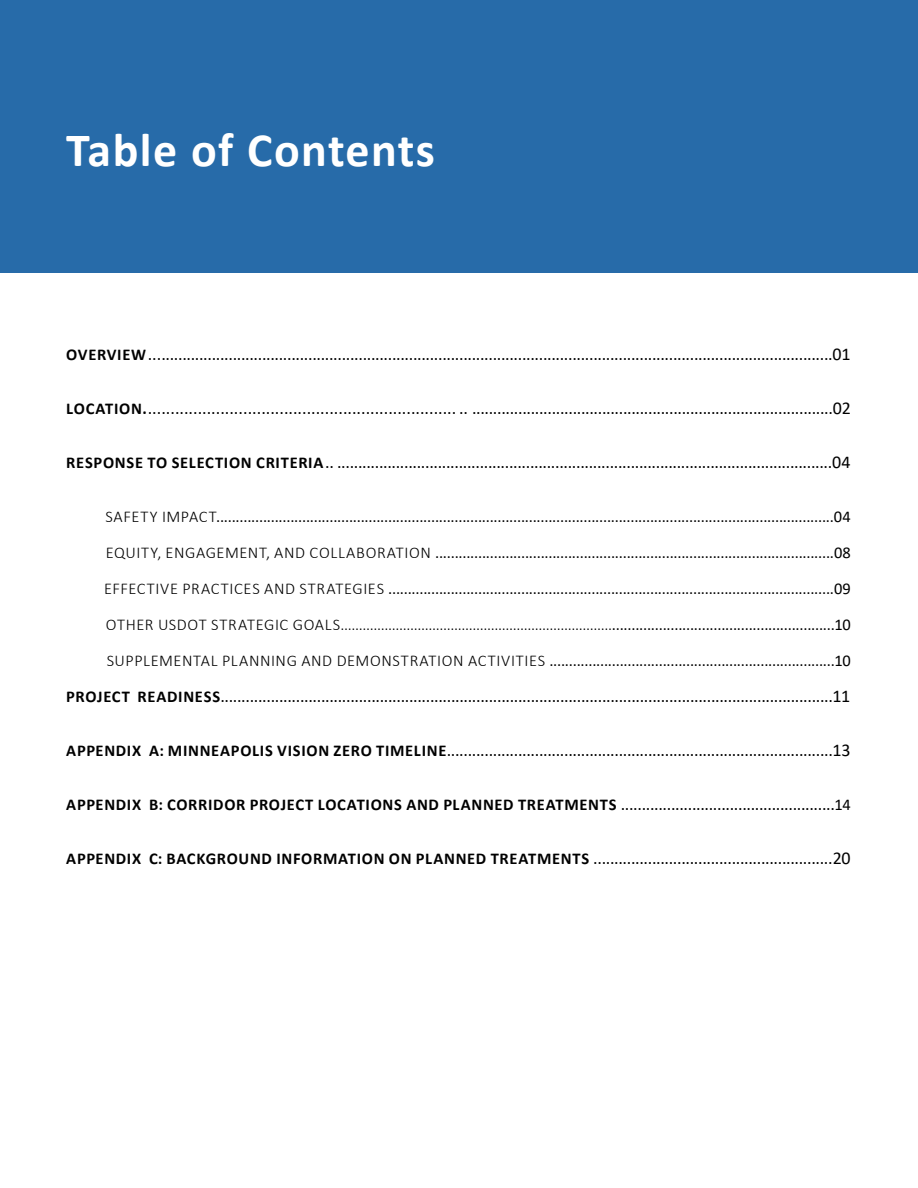
<style>
.page{position:relative;width:918px;height:1188px;background:#fff}
.page>*{position:absolute;margin:0;border:0;box-sizing:border-box;transform-origin:0 0}
.t1{font:700 48px "Calibri";letter-spacing:.03em;color:#fff}
.t2{font:18px "Calibri";letter-spacing:-.015em;color:#000}
.t3{font:16.5px/36px "Calibri";letter-spacing:.015em;color:#000;text-align:justify}
.t4{font:700 16.5px "Calibri";letter-spacing:.04em;color:#000}
.s1{font-weight:700;font-size:16.5px}
.s2{font-weight:300}
.s3{font-weight:400;font-size:18px}
.s4{font-weight:400}
</style>
<div class="page">
<div style="left:0;top:0;width:918px;height:273px;background:#276ba9"></div>
<h1 class="t1" style="left:66px;top:116px;width:371px">Table of Contents</h1>
<p class="t2" style="left:66px;top:342px;width:786px"><span class="s1">OVERVIEW</span>...................................................................................................................................................................01</p>
<p class="t2" style="left:66px;top:396px;width:786px"><span class="s1">LOCATION.</span>.................................................................... .. ......................................................................................02</p>
<p class="t2" style="left:66px;top:450px;width:786px"><span class="s1">RESPONSE TO SELECTION CRITERIA</span>.. ......................................................................................................................04</p>
<p class="t3" style="left:104px;top:498px;width:748px"><span class="s2">SAFETY IMPACT</span>..............................................................................................................................................................04<br><span class="s2">EQUITY, ENGAGEMENT, AND COLLABORATION</span> ......................................................................................................08<br><span class="s2">EFFECTIVE PRACTICES AND STRATEGIES</span> ..................................................................................................................09<br><span class="s2">OTHER USDOT STRATEGIC GOALS..........................................................................</span>.........................................................10<br><span class="s2">SUPPLEMENTAL PLANNING AND DEMONSTRATION ACTIVITIES</span> .........................................................................10</p>
<p class="t2" style="left:66px;top:684px;width:786px"><span class="s1">PROJECT READINESS</span>..................................................................................................................................................11</p>
<p class="t2" style="left:66px;top:738px;width:786px"><span class="s1">APPENDIX A: MINNEAPOLIS VISION ZERO TIMELINE</span>............................................................................................13</p>
<p class="t4" style="left:66px;top:793px;width:786px">APPENDIX B: CORRIDOR PROJECT LOCATIONS AND PLANNED TREATMENTS <span class="s3">...................................................</span><span class="s4">14</span></p>
<p class="t2" style="left:66px;top:846px;width:786px"><span class="s1">APPENDIX C: BACKGROUND INFORMATION ON PLANNED TREATMENTS</span> .........................................................20</p>
</div>
